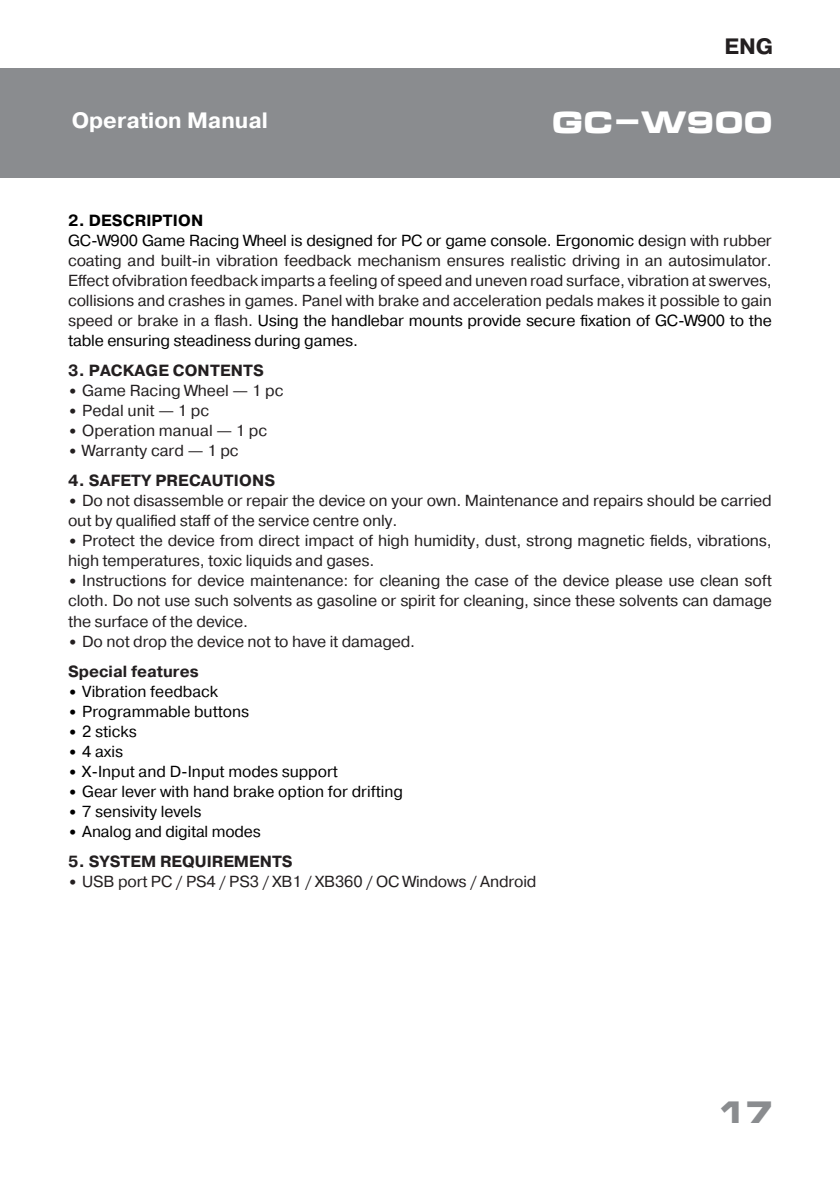
<style>
.page{position:relative;width:840px;height:1191px;background:#fff}
.page>*{position:absolute;margin:0;border:0;box-sizing:border-box;transform-origin:0 0}
.t1{font:700 30px "Micra";letter-spacing:-.05em;color:#fff}
.t2{font:700 30px "Micra";color:#8a8c8f}
.t3{font:700 22.2px "Pragmatica";color:#fff}
.t4{font:700 22.2px "Pragmatica";color:#231f20}
.t5{font:700 16.2px "Pragmatica";color:#231f20}
.t6{font:700 16.2px "Pragmatica";letter-spacing:.01em;color:#000}
.t7{font:16px/20px "Pragmatica";letter-spacing:-.01em;color:#231f20;text-align:justify}
.t8{font:16px "Pragmatica";color:#000}
.s1{color:#000}
.s2{font-weight:700;font-size:14px}
</style>
<div class="page">
<div style="left:0;top:68px;width:839px;height:109px;background:#8a8c8f"></div>
<h2 class="t4" style="left:724px;top:32px;width:50px">ENG</h2>
<h2 class="t3" style="left:72px;top:106px;width:197px">Operation Manual</h2>
<h1 class="t1" style="left:550px;top:107px;width:224px">GC-W900</h1>
<p class="t6" style="left:68px;top:210px;width:136px">2. DESCRIPTION</p>
<p class="t7" style="left:68px;top:231px;width:705px"><span class="s1">GC-W900 Game Racing Wheel is designed for PC or game console. Ergonomic d</span>esign with rubber coating and built-in vibration feedback mechanism ensures realistic driving in an autosimulator.<br>Effect ofvibration feedback imparts a feeling of speed and uneven road surface, vibration at swerves, collisions and crashes in games. Panel with brake and acceleration pedals makes it possible to gain speed or brake in a flash. <span class="s1">Using the handlebar mounts provide secure fixation of GC-W900 to the table ensuring steadiness during games.</span></p>
<p class="t5" style="left:68px;top:360px;width:197px">3. PACKAGE CONTENTS</p>
<p class="t7" style="left:68px;top:381px;width:217px"><span class="s2">•</span> Game Racing Wheel — 1 pc</p>
<p class="t7" style="left:68px;top:401px;width:143px"><span class="s2">•</span> Pedal unit — 1 pc</p>
<p class="t7" style="left:68px;top:421px;width:200px"><span class="s2">•</span> Operation manual — 1 pc</p>
<p class="t7" style="left:68px;top:441px;width:172px"><span class="s2">•</span> Warranty card — 1 pc</p>
<p class="t5" style="left:68px;top:470px;width:208px">4. SAFETY PRECAUTIONS</p>
<p class="t7" style="left:68px;top:491px;width:704px"><span class="s2">•</span> Do not disassemble or repair the device on your own. Maintenance and repairs should be carried out by qualified staff of the service centre only.</p>
<p class="t7" style="left:68px;top:531px;width:704px"><span class="s2">•</span> Protect the device from direct impact of high humidity, dust, strong magnetic fields, vibrations, high temperatures, toxic liquids and gases.</p>
<p class="t7" style="left:68px;top:571px;width:705px"><span class="s2">•</span> Instructions for device maintenance: for cleaning the case of the device please use clean soft cloth. Do not use such solvents as gasoline or spirit for cleaning, since these solvents can damage the surface of the device.</p>
<p class="t7" style="left:68px;top:631px;width:348px"><span class="s2">•</span> Do not drop the device not to have it damaged.</p>
<p class="t5" style="left:68px;top:660px;width:132px">Special features</p>
<p class="t8" style="left:68px;top:681px;width:151px"><span class="s2">•</span> Vibration feedback</p>
<p class="t8" style="left:68px;top:701px;width:182px"><span class="s2">•</span> Programmable buttons</p>
<p class="t8" style="left:68px;top:721px;width:70px"><span class="s2">•</span> 2 sticks</p>
<p class="t8" style="left:68px;top:741px;width:57px"><span class="s2">•</span> 4 axis</p>
<p class="t8" style="left:68px;top:761px;width:271px"><span class="s2">•</span> X-Input and D-Input modes support</p>
<p class="t8" style="left:68px;top:781px;width:336px"><span class="s2">•</span> Gear lever with hand brake option for drifting</p>
<p class="t8" style="left:68px;top:801px;width:135px"><span class="s2">•</span> 7 sensivity levels</p>
<p class="t8" style="left:68px;top:821px;width:194px"><span class="s2">•</span> Analog and digital modes</p>
<p class="t5" style="left:68px;top:850px;width:226px">5. SYSTEM REQUIREMENTS</p>
<p class="t7" style="left:68px;top:871px;width:469px"><span class="s2">•</span> USB port PC / PS4 / PS3 / XB1 / XB360 / ОС Windows / Android</p>
<h1 class="t2" style="left:715px;top:1096px;width:61px">17</h1>
</div>
